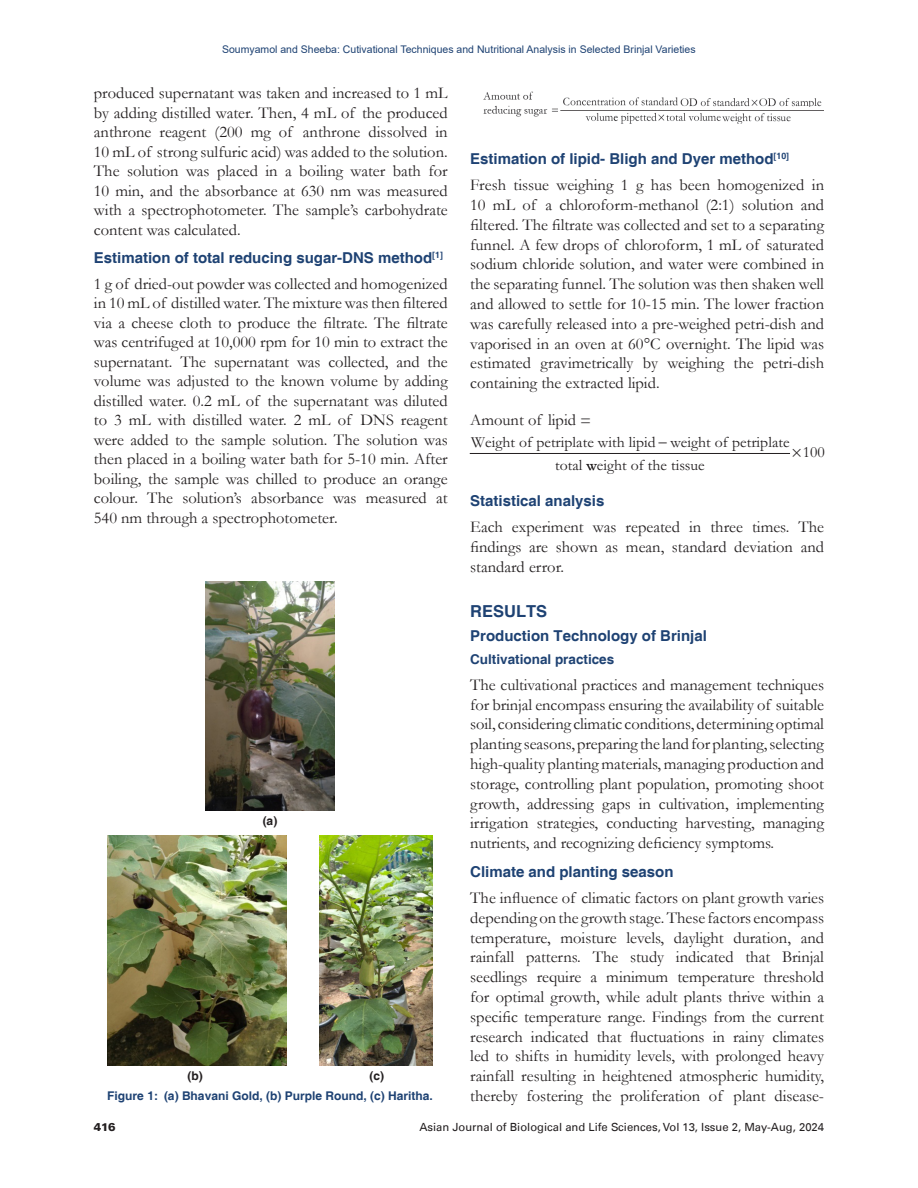
<style>
.page{position:relative;width:918px;height:1188px;background:#fff}
.page>*{position:absolute;margin:0;border:0;box-sizing:border-box;transform-origin:0 0}
.Body_Text{font:16.5px/19.8px "Garamond";color:#231f20;text-align:justify}
.Equation{font:16.5px "Garamond";color:#231f20}
.t1{font:700 16.5px "Helvetica";color:#1e4273}
.t2{font:15.6px/22.2px "Garamond";letter-spacing:.005em;color:#231f20;text-align:center}
.t3{font:700 15px "Helvetica";color:#1e4273}
.t4{font:700 13.5px "Helvetica";color:#1e4273}
.Fig_caption{font:700 12px "Helvetica";color:#1e4273}
.Fig_caption-2{font:700 12px "Helvetica";color:#231f20}
.t5{font:11.25px "Univers LT";color:#231f20}
.t6{font:900 11.25px "Univers LT";color:#231f20}
.t7{font:10.5px "Arial";color:#1e4273}
</style>
<div class="page">
<img style="left:483px;top:91px;width:341px;height:33px">
<hr style="left:470px;top:453px;width:320px;height:1px;background:#231f20">
<img style="left:206px;top:581px;width:128px;height:229px">
<img style="left:107px;top:835px;width:179px;height:230px">
<img style="left:319px;top:836px;width:114px;height:229px">
<p class="t7" style="left:222px;top:42px;width:475px">Soumyamol and Sheeba: Cutivational Techniques and Nutritional Analysis in Selected Brinjal Varieties</p>
<p class="Body_Text" style="left:94px;top:83px;width:355px">produced supernatant was taken and increased to 1 mL by adding distilled water. Then, 4 mL of the produced anthrone reagent (200 mg of anthrone dissolved in 10 mL of strong sulfuric acid) was added to the solution.<br>The solution was placed in a boiling water bath for 10 min, and the absorbance at 630 nm was measured with a spectrophotometer. The sample’s carbohydrate content was calculated.</p>
<h2 class="t3" style="left:94px;top:249px;width:351px">Estimation of total reducing sugar-DNS method<sup>[1]</sup></h2>
<p class="Body_Text" style="left:94px;top:273px;width:355px">1 g of dried-out powder was collected and homogenized in 10 mL of distilled water. The mixture was then filtered via a cheese cloth to produce the filtrate. The filtrate was centrifuged at 10,000 rpm for 10 min to extract the supernatant. The supernatant was collected, and the volume was adjusted to the known volume by adding distilled water. 0.2 mL of the supernatant was diluted to 3 mL with distilled water. 2 mL of DNS reagent were added to the sample solution. The solution was then placed in a boiling water bath for 5-10 min. After boiling, the sample was chilled to produce an orange colour. The solution’s absorbance was measured at 540 nm through a spectrophotometer.</p>
<p class="Fig_caption-2" style="left:263px;top:814px;width:16px">(a)</p>
<p class="Fig_caption-2" style="left:187px;top:1069px;width:17px">(b)</p>
<p class="Fig_caption-2" style="left:369px;top:1069px;width:16px">(c)</p>
<p class="Fig_caption" style="left:107px;top:1088px;width:327px">Figure 1: (a) Bhavani Gold, (b) Purple Round, (c) Haritha.</p>
<h2 class="t3" style="left:470px;top:150px;width:320px">Estimation of lipid- Bligh and Dyer method<sup>[10]</sup></h2>
<p class="Body_Text" style="left:470px;top:175px;width:355px">Fresh tissue weighing 1 g has been homogenized in 10 mL of a chloroform-methanol (2:1) solution and filtered. The filtrate was collected and set to a separating funnel. A few drops of chloroform, 1 mL of saturated sodium chloride solution, and water were combined in the separating funnel. The solution was then shaken well and allowed to settle for 10-15 min. The lower fraction was carefully released into a pre-weighed petri-dish and vaporised in an oven at 60°C overnight. The lipid was estimated gravimetrically by weighing the petri-dish containing the extracted lipid.</p>
<p class="Equation" style="left:470px;top:408px;width:122px">Amount of lipid =</p>
<p class="t2" style="left:471px;top:431px;width:320px">Weight of petriplate with lipid weight of petriplate total weight of the tissue</p>
<p class="t2" style="left:803px;top:441px;width:24px">100</p>
<h2 class="t3" style="left:470px;top:492px;width:136px">Statistical analysis</h2>
<p class="Body_Text" style="left:470px;top:516px;width:355px">Each experiment was repeated in three times. The findings are shown as mean, standard deviation and standard error.</p>
<h1 class="t1" style="left:470px;top:601px;width:79px">RESULTS</h1>
<h2 class="t3" style="left:470px;top:627px;width:238px">Production Technology of Brinjal</h2>
<h3 class="t4" style="left:470px;top:651px;width:146px">Cultivational practices</h3>
<p class="Body_Text" style="left:470px;top:674px;width:355px">The cultivational practices and management techniques for brinjal encompass ensuring the availability of suitable soil, considering climatic conditions, determining optimal planting seasons, preparing the land for planting, selecting high-quality planting materials, managing production and storage, controlling plant population, promoting shoot growth, addressing gaps in cultivation, implementing irrigation strategies, conducting harvesting, managing nutrients, and recognizing deficiency symptoms.</p>
<h2 class="t3" style="left:470px;top:863px;width:205px">Climate and planting season</h2>
<p class="Body_Text" style="left:470px;top:887px;width:355px">The influence of climatic factors on plant growth varies depending on the growth stage. These factors encompass temperature, moisture levels, daylight duration, and rainfall patterns. The study indicated that Brinjal seedlings require a minimum temperature threshold for optimal growth, while adult plants thrive within a specific temperature range. Findings from the current research indicated that fluctuations in rainy climates led to shifts in humidity levels, with prolonged heavy rainfall resulting in heightened atmospheric humidity, thereby fostering the proliferation of plant disease-</p>
<p class="t6" style="left:94px;top:1120px;width:24px">416</p>
<p class="t5" style="left:419px;top:1120px;width:406px">Asian Journal of Biological and Life Sciences, Vol 13, Issue 2, May-Aug, 2024</p>
</div>
